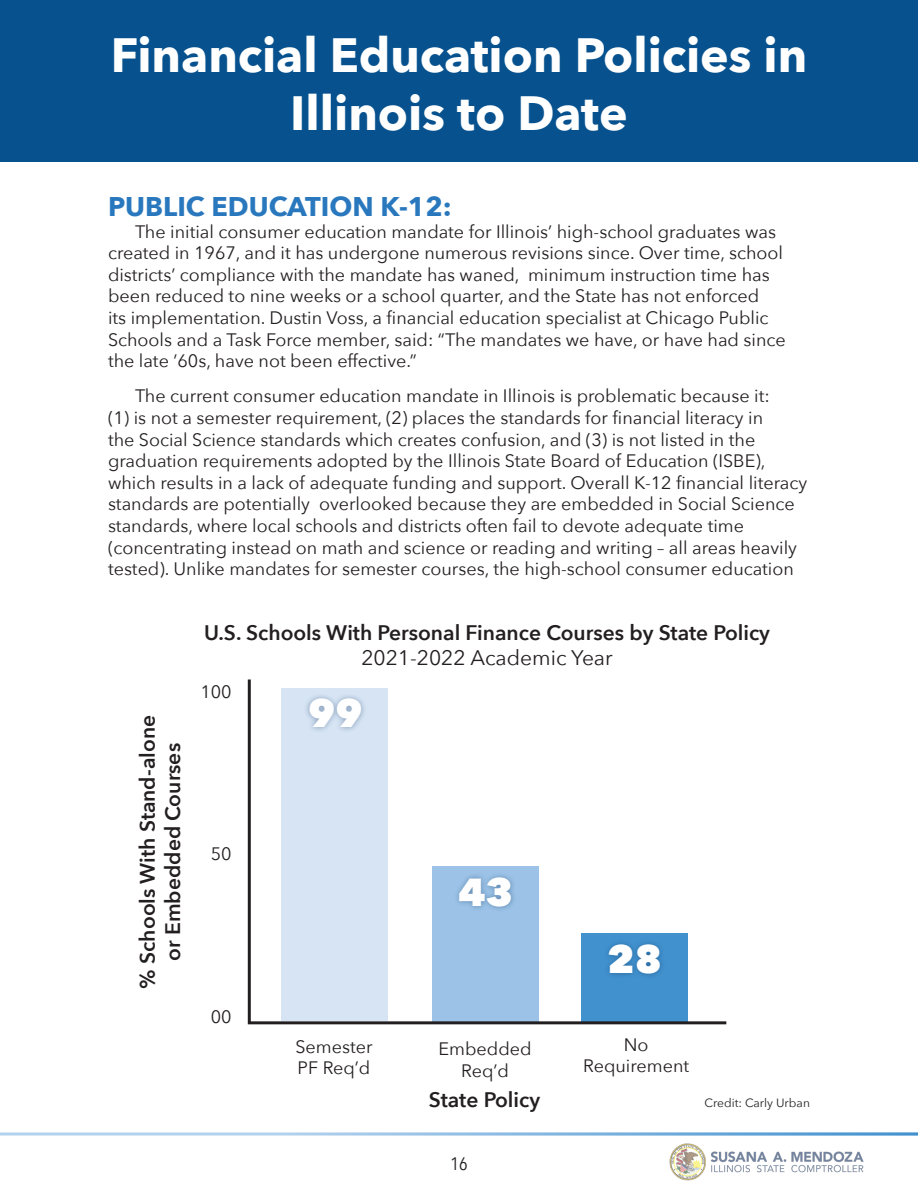
<style>
.page{position:relative;width:918px;height:1188px;background:#fff}
.page>*{position:absolute;margin:0;border:0;box-sizing:border-box;transform-origin:0 0}
.Paragraph_Style_7{font:700 48px/57.6px "Avenir Next";color:#fff;text-align:center}
.biggo{font:800 39px "Avenir Next";color:#fff}
.subheader{font:700 27px "Avenir Next";color:#2978be}
.t1{font:600 21px/25.2px "Avenir Next";color:#231f20;text-align:center}
.t2{font:21px "Avenir Next";color:#231f20}
.comptroller_letter{font:18px/21.6px "Avenir Next";color:#231f20}
.t3{font:18px "Avenir Next Condensed";color:#231f20}
.photo_caption{font:12px "Avenir Next";color:#231f20}
</style>
<div class="page">
<svg style="left:0;top:1132px;width:918px;height:4px;background:#a4c9e8"></svg>
<img style="left:669px;top:1143px;width:195px;height:38px">
<div style="left:0;top:0;width:918px;height:162px;background:#07528e"></div>
<svg style="left:247px;top:679px;width:480px;height:346px"></svg>
<p class="Paragraph_Style_7" style="left:111px;top:26px;width:698px">Financial Education Policies in<br>Illinois to Date</p>
<p class="subheader" style="left:108px;top:183px;width:345px">PUBLIC EDUCATION K-12:</p>
<p class="comptroller_letter" style="left:108px;top:220px;width:679px;text-indent:27px">The initial consumer education mandate for Illinois’ high-school graduates was created in 1967, and it has undergone numerous revisions since. Over time, school districts’ compliance with the mandate has waned, minimum instruction time has been reduced to nine weeks or a school quarter, and the State has not enforced<br>its implementation. Dustin Voss, a financial education specialist at Chicago Public Schools and a Task Force member, said: “The mandates we have, or have had since the late ’60s, have not been effective.”</p>
<p class="comptroller_letter" style="left:108px;top:384px;width:701px;text-indent:27px">The current consumer education mandate in Illinois is problematic because it:<br>(1) is not a semester requirement, (2) places the standards for financial literacy in<br>the Social Science standards which creates confusion, and (3) is not listed in the graduation requirements adopted by the Illinois State Board of Education (ISBE), which results in a lack of adequate funding and support. Overall K-12 financial literacy standards are potentially overlooked because they are embedded in Social Science standards, where local schools and districts often fail to devote adequate time (concentrating instead on math and science or reading and writing – all areas heavily tested). Unlike mandates for semester courses, the high-school consumer education</p>
<p class="t1" style="left:134px;top:989px;width:275px;rotate:-90deg">% Schools With Stand-alone or Embedded Courses</p>
<p class="t1" style="left:204px;top:619px;width:568px">U.S. Schools With Personal Finance Courses by State Policy</p>
<p class="t2" style="left:361px;top:640px;width:253px">2021-2022 Academic Year</p>
<p class="comptroller_letter" style="left:200px;top:680px;width:33px">100</p>
<p class="comptroller_letter" style="left:211px;top:842px;width:22px">50</p>
<p class="comptroller_letter" style="left:211px;top:1005px;width:22px">00</p>
<p class="biggo" style="left:308px;top:689px;width:56px">99</p>
<p class="biggo" style="left:458px;top:868px;width:56px">43</p>
<p class="biggo" style="left:608px;top:935px;width:56px">28</p>
<p class="comptroller_letter" style="left:295px;top:1035px;width:79px">Semester<br>PF Req’d</p>
<p class="comptroller_letter" style="left:439px;top:1037px;width:95px;text-align:center">Embedded<br>Req’d</p>
<p class="comptroller_letter" style="left:583px;top:1033px;width:108px;text-align:center">No<br>Requirement</p>
<p class="t1" style="left:429px;top:1087px;width:113px">State Policy</p>
<p class="photo_caption" style="left:704px;top:1093px;width:107px">Credit: Carly Urban</p>
<p class="t3" style="left:451px;top:1148px;width:18px">16</p>
</div>
